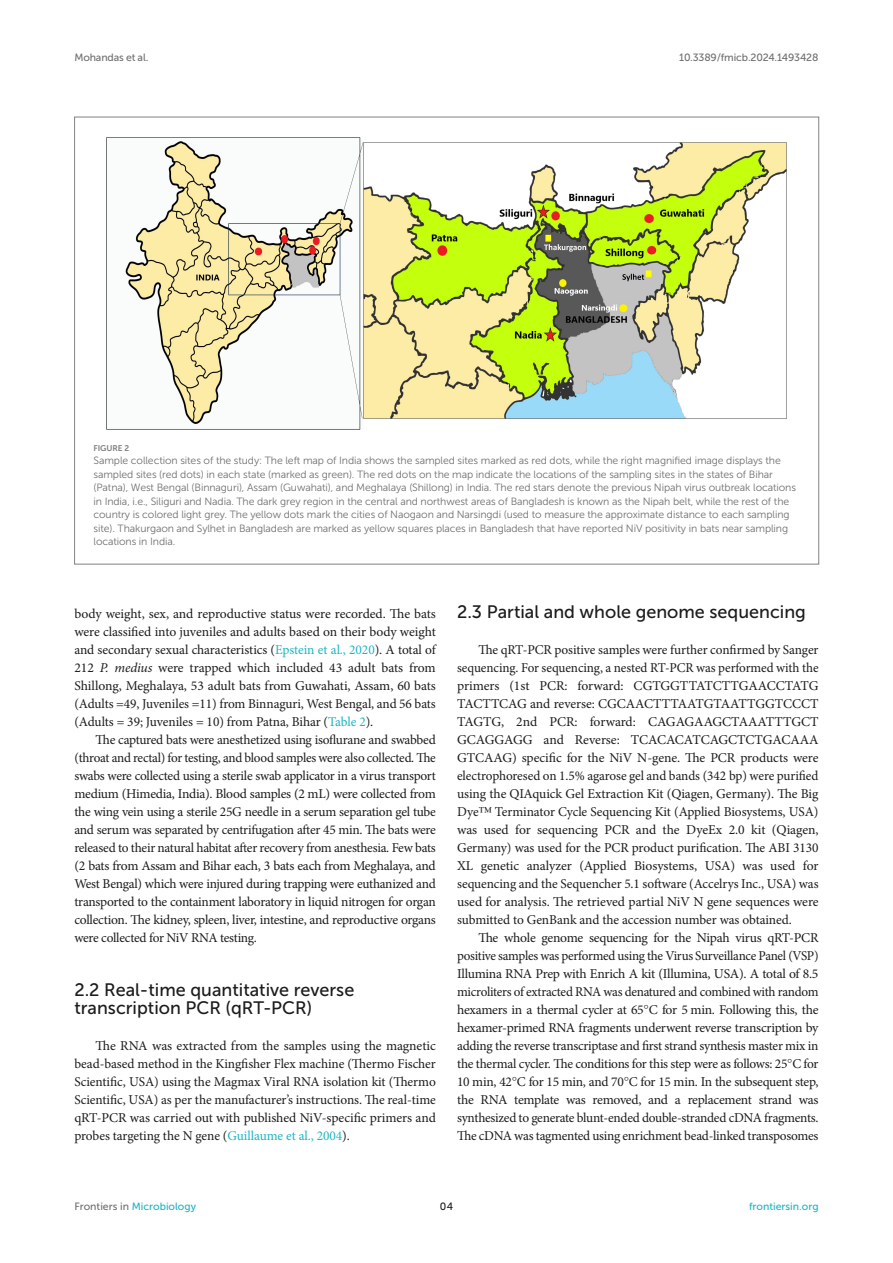
<style>
.page{position:relative;width:893px;height:1263px;background:#fff}
.page>*{position:absolute;margin:0;border:0;box-sizing:border-box;transform-origin:0 0}
.HEAD_2{font:18px/18px "Museo Sans 500";color:#1b1c1b}
.TEXT{font:13.5px/18px "Minion Pro";letter-spacing:-.015em;color:#1b1c1b;text-align:justify}
.FIG_LEG{font:10.5px/13.5px "Museo Sans 300";letter-spacing:-.01em;color:#706f70}
.t1{font:10.5px "Museo Sans 500";letter-spacing:-.015em;color:#706f70}
.t2{font:10.5px "Museo Sans 500";color:#1db5c3}
.t3{font:10.5px "Museo Sans 500";color:#1b1c1b}
.FIG_HD{font:8.25px "Museo Sans 700";letter-spacing:-.01em;color:#7e7f7f}
.s1{color:#1db5c3}
.s2{font-style:italic}
.s3{font-family:"STIX"}
.s4{color:#706f70}
</style>
<div class="page">
<img style="left:106px;top:137px;width:681px;height:293px">
<p class="t1" style="left:74px;top:51px;width:75px">Mohandas et al.</p>
<p class="t1" style="left:679px;top:51px;width:141px">10.3389/fmicb.2024.1493428</p>
<p class="FIG_HD" style="left:94px;top:443px;width:37px">FIGURE 2</p>
<p class="FIG_LEG" style="left:94px;top:454px;width:704px">Sample collection sites of the study: The left map of India shows the sampled sites marked as red dots, while the right magnified image displays the sampled sites (red dots) in each state (marked as green). The red dots on the map indicate the locations of the sampling sites in the states of Bihar (Patna), West Bengal (Binnaguri), Assam (Guwahati), and Meghalaya (Shillong) in India. The red stars denote the previous Nipah virus outbreak locations in India, i.e., Siliguri and Nadia. The dark grey region in the central and northwest areas of Bangladesh is known as the Nipah belt, while the rest of the country is colored light grey. The yellow dots mark the cities of Naogaon and Narsingdi (used to measure the approximate distance to each sampling site). Thakurgaon and Sylhet in Bangladesh are marked as yellow squares places in Bangladesh that have reported NiV positivity in bats near sampling locations in India.</p>
<p class="TEXT" style="left:74px;top:605px;width:363px">body weight, sex, and reproductive status were recorded. The bats were classified into juveniles and adults based on their body weight and secondary sexual characteristics (<span class="s1">Epstein et al., 2020</span>). A total of 212 <span class="s2">P. medius</span> were trapped which included 43 adult bats from Shillong, Meghalaya, 53 adult bats from Guwahati, Assam, 60 bats (Adults =49, Juveniles =11) from Binnaguri, West Bengal, and 56 bats (Adults = 39; Juveniles = 10) from Patna, Bihar (<span class="s1">Table 2</span>).</p>
<p class="TEXT" style="left:74px;top:731px;width:363px;text-indent:21px">The captured bats were anesthetized using isoflurane and swabbed (throat and rectal) for testing, and blood samples were also collected. The swabs were collected using a sterile swab applicator in a virus transport medium (Himedia, India). Blood samples (2 mL) were collected from the wing vein using a sterile 25G needle in a serum separation gel tube and serum was separated by centrifugation after 45 min. The bats were released to their natural habitat after recovery from anesthesia. Few bats (2 bats from Assam and Bihar each, 3 bats each from Meghalaya, and West Bengal) which were injured during trapping were euthanized and transported to the containment laboratory in liquid nitrogen for organ collection. The kidney, spleen, liver, intestine, and reproductive organs were collected for NiV RNA testing.</p>
<p class="HEAD_2" style="left:74px;top:981px;width:281px">2.2 Real-time quantitative reverse transcription PCR (qRT-PCR)</p>
<p class="TEXT" style="left:74px;top:1037px;width:363px;text-indent:21px">The RNA was extracted from the samples using the magnetic bead-based method in the Kingfisher Flex machine (Thermo Fischer Scientific, USA) using the Magmax Viral RNA isolation kit (Thermo Scientific, USA) as per the manufacturer’s instructions. The real-time qRT-PCR was carried out with published NiV-specific primers and probes targeting the N gene (<span class="s1">Guillaume et al., 2004</span>).</p>
<p class="HEAD_2" style="left:457px;top:603px;width:350px">2.3 Partial and whole genome sequencing</p>
<p class="TEXT" style="left:457px;top:641px;width:363px;text-indent:21px">The qRT-PCR positive samples were further confirmed by Sanger sequencing. For sequencing, a nested RT-PCR was performed with the primers (1st PCR: forward: CGTGGTTATCTTGAACCTATG TACTTCAG and reverse: CGCAACTTTAATGTAATTGGTCCCT TAGTG, 2nd PCR: forward: CAGAGAAGCTAAATTTGCT GCAGGAGG and Reverse: TCACACATCAGCTCTGACAAA GTCAAG) specific for the NiV N-gene. The PCR products were electrophoresed on 1.5% agarose gel and bands (342 bp) were purified using the QIAquick Gel Extraction Kit (Qiagen, Germany). The Big Dye<span class="s3">™</span> Terminator Cycle Sequencing Kit (Applied Biosystems, USA) was used for sequencing PCR and the DyeEx 2.0 kit (Qiagen, Germany) was used for the PCR product purification. The ABI 3130<br>XL genetic analyzer (Applied Biosystems, USA) was used for sequencing and the Sequencher 5.1 software (Accelrys Inc., USA) was used for analysis. The retrieved partial NiV N gene sequences were submitted to GenBank and the accession number was obtained.</p>
<p class="TEXT" style="left:457px;top:929px;width:363px;text-indent:21px">The whole genome sequencing for the Nipah virus qRT-PCR positive samples was performed using the Virus Surveillance Panel (VSP)<br>Illumina RNA Prep with Enrich A kit (Illumina, USA). A total of 8.5 microliters of extracted RNA was denatured and combined with random hexamers in a thermal cycler at 65<span class="s3">°</span>C for 5 min. Following this, the hexamer-primed RNA fragments underwent reverse transcription by adding the reverse transcriptase and first strand synthesis master mix in the thermal cycler. The conditions for this step were as follows: 25<span class="s3">°</span>C for 10 min, 42<span class="s3">°</span>C for 15 min, and 70<span class="s3">°</span>C for 15 min. In the subsequent step, the RNA template was removed, and a replacement strand was synthesized to generate blunt-ended double-stranded cDNA fragments.<br>The cDNA was tagmented using enrichment bead-linked transposomes</p>
<p class="t2" style="left:74px;top:1200px;width:123px"><span class="s4">Frontiers in</span> Microbiology</p>
<p class="t3" style="left:440px;top:1200px;width:15px">04</p>
<p class="t2" style="left:749px;top:1200px;width:71px">frontiersin.org</p>
</div>
